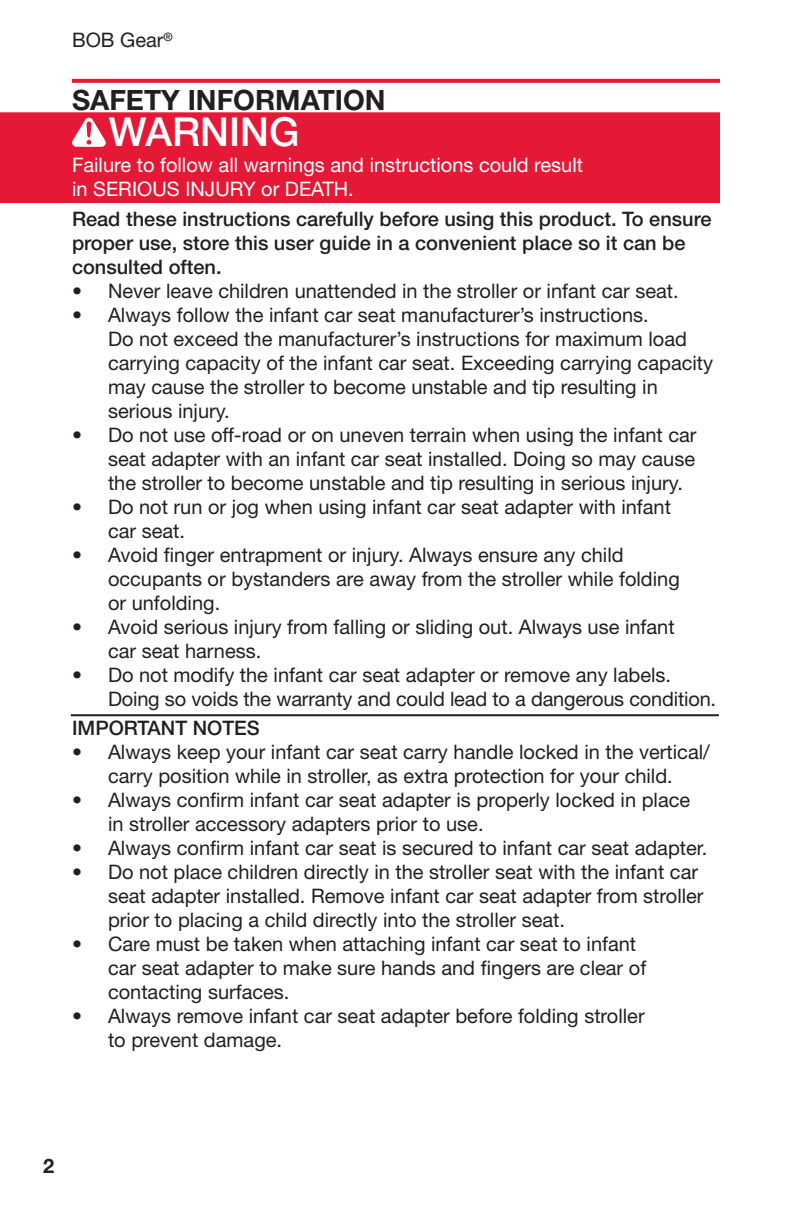
<style>
.page{position:relative;width:792px;height:1224px;background:#fff}
.page>*{position:absolute;margin:0;border:0;box-sizing:border-box;transform-origin:0 0}
.t1{font:500 40px "Helvetica Neue LT Std";color:#fff}
.Section_Header{font:700 28px "Helvetica Neue LT Std";color:#231f20}
.t2{font:20px/24px "Helvetica Neue LT Std";color:#231f20}
.Section_Header__TOC{font:500 20px/24px "Helvetica Neue LT Std";color:#231f20}
.t3{font:20px/24px "Helvetica Neue LT Std";color:#fff}
.t4{font:700 20px "Helvetica Neue LT Std";color:#231f20}
</style>
<div class="page">
<div style="left:1px;top:113px;width:718px;height:89px;background:#e51836"></div>
<div style="left:0;top:112px;width:720px;height:91px;border:2px solid #e51836"></div>
<svg style="left:72px;top:79px;width:648px;height:4px;background:#e5203d"></svg>
<hr style="left:71px;top:714px;width:648px;height:2px;background:#231f20">
<svg style="left:72px;top:118px;width:34px;height:29px"></svg>
<p class="t2" style="left:72px;top:28px;width:102px">BOB Gear<sup>®</sup></p>
<p class="Section_Header" style="left:72px;top:83px;width:315px">SAFETY INFORMATION</p>
<p class="t1" style="left:109px;top:108px;width:192px">WARNING</p>
<p class="t3" style="left:72px;top:152px;width:513px">Failure to follow all warnings and instructions could result in SERIOUS INJURY or DEATH.</p>
<p class="Section_Header__TOC" style="left:72px;top:207px;width:641px">Read these instructions carefully before using this product. To ensure proper use, store this user guide in a convenient place so it can be consulted often.</p>
<p class="t2" style="left:72px;top:278px;width:605px">• Never leave children unattended in the stroller or infant car seat.</p>
<p class="t2" style="left:108px;top:302px;width:607px;text-indent:-36px">• Always follow the infant car seat manufacturer’s instructions.<br>Do not exceed the manufacturer’s instructions for maximum load carrying capacity of the infant car seat. Exceeding carrying capacity may cause the stroller to become unstable and tip resulting in serious injury.</p>
<p class="t2" style="left:108px;top:422px;width:590px;text-align:justify;text-indent:-36px">• Do not use off-road or on uneven terrain when using the infant car seat adapter with an infant car seat installed. Doing so may cause the stroller to become unstable and tip resulting in serious injury.</p>
<p class="t2" style="left:108px;top:494px;width:565px;text-indent:-36px">• Do not run or jog when using infant car seat adapter with infant car seat.</p>
<p class="t2" style="left:108px;top:542px;width:573px;text-indent:-36px">• Avoid finger entrapment or injury. Always ensure any child occupants or bystanders are away from the stroller while folding or unfolding.</p>
<p class="t2" style="left:108px;top:614px;width:568px;text-indent:-36px">• Avoid serious injury from falling or sliding out. Always use infant car seat harness.</p>
<p class="t2" style="left:108px;top:662px;width:606px;text-indent:-36px">• Do not modify the infant car seat adapter or remove any labels.<br>Doing so voids the warranty and could lead to a dangerous condition.</p>
<p class="Section_Header__TOC" style="left:72px;top:715px;width:189px">IMPORTANT NOTES</p>
<p class="t2" style="left:72px;top:739px;width:639px;text-align:center">• Always keep your infant car seat carry handle locked in the vertical/ carry position while in stroller, as extra protection for your child.</p>
<p class="t2" style="left:108px;top:787px;width:584px;text-indent:-36px">• Always confirm infant car seat adapter is properly locked in place in stroller accessory adapters prior to use.</p>
<p class="t2" style="left:72px;top:835px;width:633px">• Always confirm infant car seat is secured to infant car seat adapter.</p>
<p class="t2" style="left:108px;top:859px;width:597px;text-indent:-36px">• Do not place children directly in the stroller seat with the infant car seat adapter installed. Remove infant car seat adapter from stroller prior to placing a child directly into the stroller seat.</p>
<p class="t2" style="left:108px;top:931px;width:540px;text-indent:-36px">• Care must be taken when attaching infant car seat to infant car seat adapter to make sure hands and fingers are clear of contacting surfaces.</p>
<p class="t2" style="left:108px;top:1003px;width:538px;text-indent:-36px">• Always remove infant car seat adapter before folding stroller to prevent damage.</p>
<p class="t4" style="left:43px;top:1154px;width:13px">2</p>
</div>
